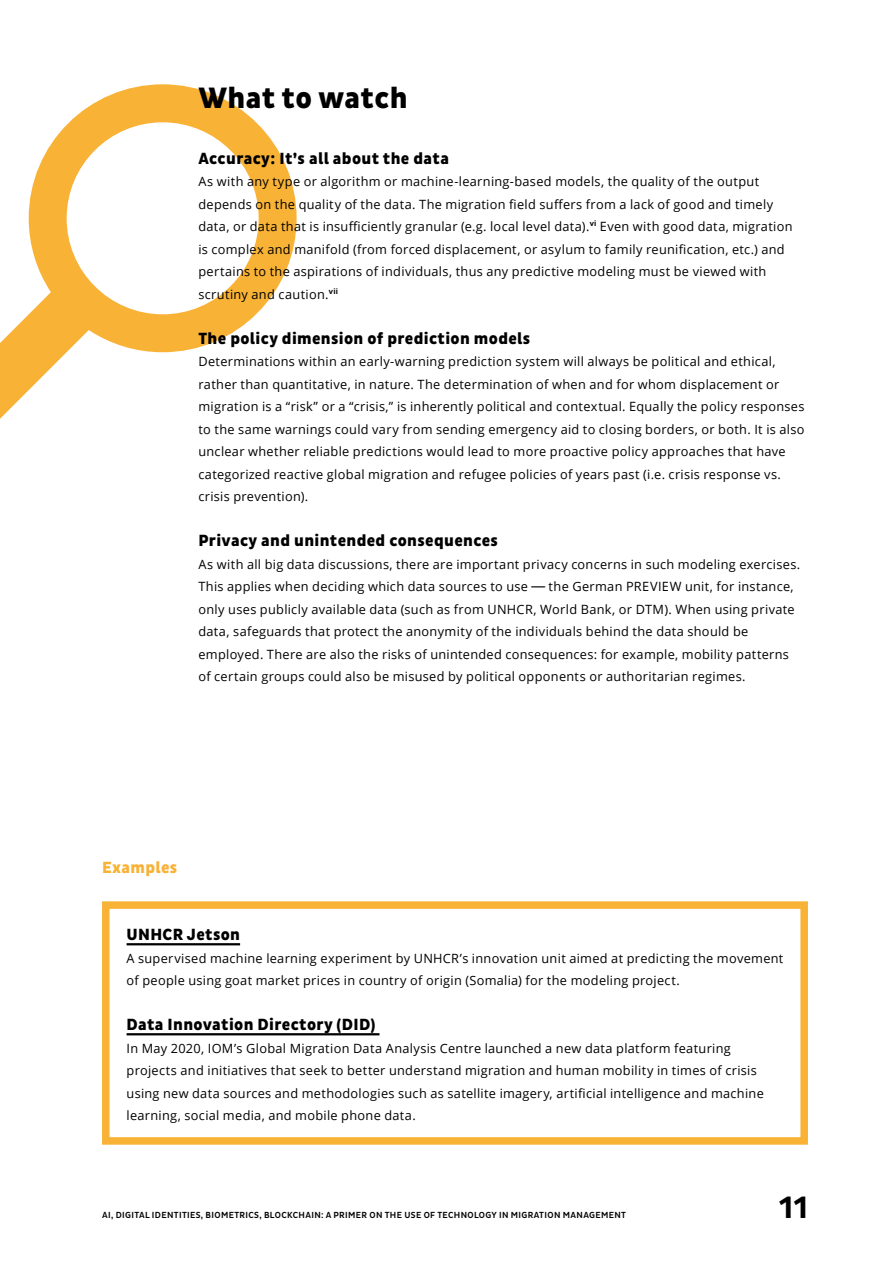
<style>
.page{position:relative;width:893px;height:1263px;background:#fff}
.page>*{position:absolute;margin:0;border:0;box-sizing:border-box;transform-origin:0 0}
.t1{font:700 31.5px "Pluto Sans Cond";color:#000}
.t2{font:800 30px "Pluto Sans Cond";letter-spacing:.01em;color:#000}
.t3{font:800 16.5px "Pluto Sans Cond";letter-spacing:.02em;color:#000}
.t4{font:800 16.5px "Pluto Sans Cond";letter-spacing:.02em;color:#f8b236}
.t5{font:12.75px/22.5px "Open Sans";letter-spacing:.025em;color:#000}
.t6{font:500 9px "Pluto Sans Cond";letter-spacing:.04em;color:#000}
.s1{font-size:15px}
</style>
<div class="page">
<svg style="left:0;top:84px;width:297px;height:335px"></svg>
<hr style="left:127px;top:943px;width:113px;height:2px;background:#000">
<hr style="left:127px;top:1033px;width:252px;height:2px;background:#000">
<div style="left:102px;top:901px;width:706px;height:244px;border:8px solid #f8b236"></div>
<h2 class="t2" style="left:198px;top:80px;width:211px">What to watch</h2>
<p class="t3" style="left:198px;top:149px;width:252px">Accuracy: It’s all about the data</p>
<p class="t5" style="left:198px;top:170px;width:596px">As with any type or algorithm or machine-learning-based models, the quality of the output depends on the quality of the data. The migration field suffers from a lack of good and timely data, or data that is insufficiently granular (e.g. local level data).<sup>vi</sup> Even with good data, migration is complex and manifold (from forced displacement, or asylum to family reunification, etc.) and pertains to the aspirations of individuals, thus any predictive modeling must be viewed with scrutiny and caution.<sup>vii</sup></p>
<p class="t3" style="left:198px;top:329px;width:333px">The policy dimension of prediction models</p>
<p class="t5" style="left:198px;top:350px;width:608px">Determinations within an early-warning prediction system will always be political and ethical, rather than quantitative, in nature. The determination of when and for whom displacement or migration is a “risk” or a “crisis,” is inherently political and contextual. Equally the policy responses to the same warnings could vary from sending emergency aid to closing borders, or both. It is also unclear whether reliable predictions would lead to more proactive policy approaches that have categorized reactive global migration and refugee policies of years past (i.e. crisis response vs. crisis prevention).</p>
<p class="t3" style="left:198px;top:531px;width:301px">Privacy and unintended consequences</p>
<p class="t5" style="left:198px;top:553px;width:603px">As with all big data discussions, there are important privacy concerns in such modeling exercises.<br>This applies when deciding which data sources to use <span class="s1">—</span> the German PREVIEW unit, for instance, only uses publicly available data (such as from UNHCR, World Bank, or DTM). When using private data, safeguards that protect the anonymity of the individuals behind the data should be employed. There are also the risks of unintended consequences: for example, mobility patterns of certain groups could also be misused by political opponents or authoritarian regimes.</p>
<p class="t4" style="left:102px;top:858px;width:77px">Examples</p>
<p class="t3" style="left:127px;top:925px;width:115px">UNHCR Jetson</p>
<p class="t5" style="left:127px;top:946px;width:658px">A supervised machine learning experiment by UNHCR’s innovation unit aimed at predicting the movement of people using goat market prices in country of origin (Somalia) for the modeling project.</p>
<p class="t3" style="left:127px;top:1015px;width:250px">Data Innovation Directory (DID)</p>
<p class="t5" style="left:127px;top:1036px;width:639px">In May 2020, IOM’s Global Migration Data Analysis Centre launched a new data platform featuring projects and initiatives that seek to better understand migration and human mobility in times of crisis using new data sources and methodologies such as satellite imagery, artificial intelligence and machine learning, social media, and mobile phone data.</p>
<p class="t6" style="left:102px;top:1210px;width:525px">AI, DIGITAL IDENTITIES, BIOMETRICS, BLOCKCHAIN: A PRIMER ON THE USE OF TECHNOLOGY IN MIGRATION MANAGEMENT</p>
<h1 class="t1" style="left:779px;top:1190px;width:30px">11</h1>
</div>
